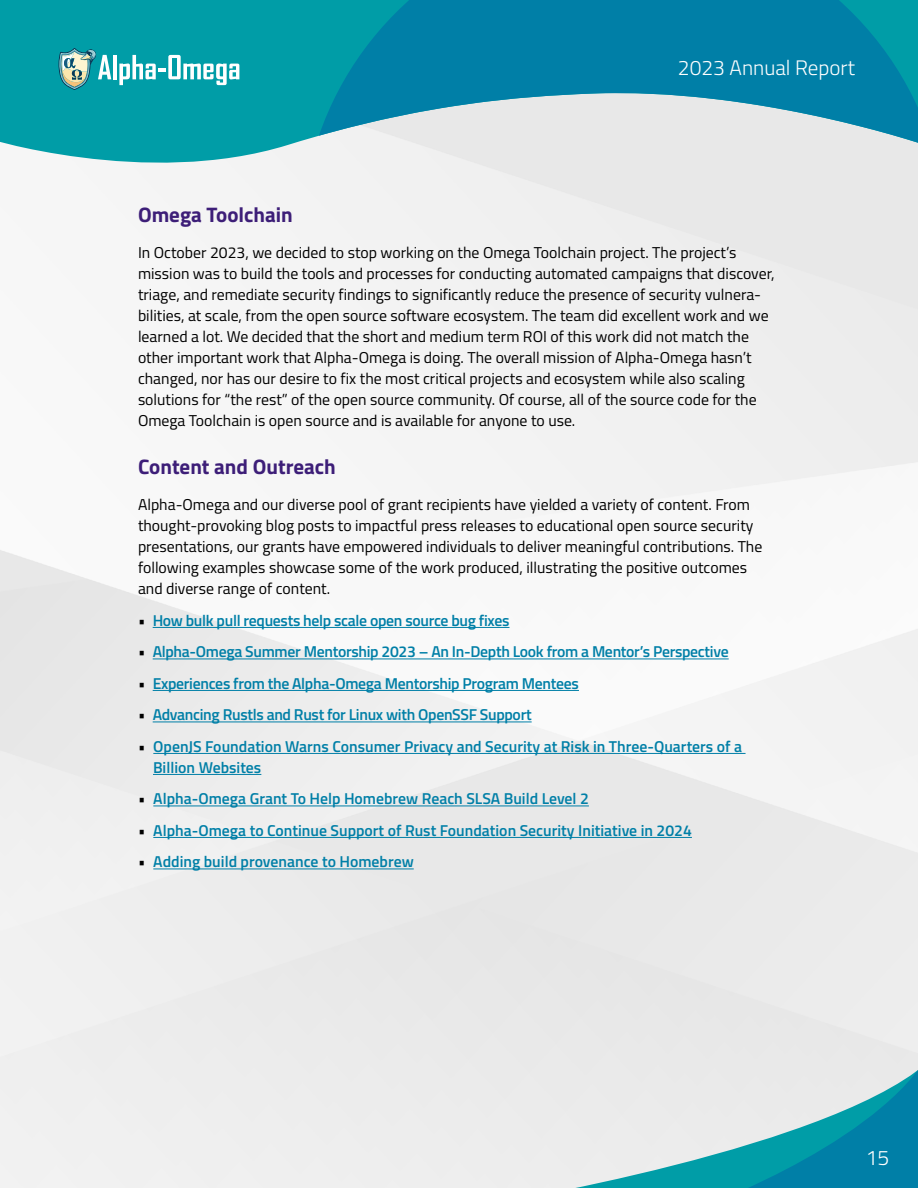
<style>
.page{position:relative;width:918px;height:1188px;background:#fff}
.page>*{position:absolute;margin:0;border:0;box-sizing:border-box;transform-origin:0 0}
.Heading_2{font:700 21px "Cairo";color:#3d1e78}
.t1{font:300 21px "Cairo";color:#fff}
.Body_First{font:15.75px/21px "Cairo";color:#000}
.t2{font:600 15.75px/21px "Cairo";letter-spacing:-.01em;color:#007fa7}
.s1{font-weight:400;color:#000}
</style>
<div class="page">
<img style="left:0;top:189px;width:918px;height:999px">
<svg style="left:0;top:0;width:918px;height:189px;fill:#009da7"></svg>
<svg style="left:319px;top:0;width:599px;height:147px;background:#3b9db7"></svg>
<svg style="left:58px;top:48px;width:53px;height:42px;background:#5faeac"></svg>
<hr style="left:113px;top:55px;width:4px;height:24px;background:#fff">
<svg style="left:119px;top:55px;width:120px;height:30px"></svg>
<hr style="left:153px;top:627px;width:356px;height:1px;background:#007fa7">
<hr style="left:153px;top:659px;width:576px;height:1px;background:#007fa7">
<hr style="left:153px;top:690px;width:426px;height:1px;background:#007fa7">
<hr style="left:153px;top:722px;width:379px;height:1px;background:#007fa7">
<hr style="left:153px;top:753px;width:593px;height:1px;background:#007fa7">
<hr style="left:153px;top:774px;width:108px;height:1px;background:#007fa7">
<hr style="left:153px;top:806px;width:436px;height:1px;background:#007fa7">
<hr style="left:153px;top:837px;width:539px;height:1px;background:#007fa7">
<hr style="left:153px;top:869px;width:261px;height:1px;background:#007fa7">
<div style="left:480px;top:1054px;width:225px;height:134px;background:#ebebeb"></div>
<svg style="left:705px;top:1041px;width:213px;height:147px;background:#7ebecb"></svg>
<h1 class="t1" style="left:678px;top:52px;width:179px">2023 Annual Report</h1>
<p class="Heading_2" style="left:138px;top:198px;width:156px">Omega Toolchain</p>
<p class="Body_First" style="left:138px;top:242px;width:638px">In October 2023, we decided to stop working on the Omega Toolchain project. The project’s mission was to build the tools and processes for conducting automated campaigns that discover, triage, and remediate security findings to significantly reduce the presence of security vulnera&shy;bilities, at scale, from the open source software ecosystem. The team did excellent work and we learned a lot. We decided that the short and medium term ROI of this work did not match the other important work that Alpha-Omega is doing. The overall mission of Alpha-Omega hasn’t changed, nor has our desire to fix the most critical projects and ecosystem while also scaling solutions for “the rest” of the open source community. Of course, all of the source code for the Omega Toolchain is open source and is available for anyone to use.</p>
<p class="Heading_2" style="left:138px;top:450px;width:199px">Content and Outreach</p>
<p class="Body_First" style="left:138px;top:494px;width:626px">Alpha-Omega and our diverse pool of grant recipients have yielded a variety of content. From thought-provoking blog posts to impactful press releases to educational open source security presentations, our grants have empowered individuals to deliver meaningful contributions. The following examples showcase some of the work produced, illustrating the positive outcomes and diverse range of content.</p>
<p class="t2" style="left:138px;top:610px;width:373px"><span class="s1">•</span> How bulk pull requests help scale open source bug fixes</p>
<p class="t2" style="left:138px;top:641px;width:592px"><span class="s1">•</span> Alpha-Omega Summer Mentorship 2023 – An In-Depth Look from a Mentor’s Perspective</p>
<p class="t2" style="left:138px;top:673px;width:442px"><span class="s1">•</span> Experiences from the Alpha-Omega Mentorship Program Mentees</p>
<p class="t2" style="left:138px;top:704px;width:395px"><span class="s1">•</span> Advancing Rustls and Rust for Linux with OpenSSF Support</p>
<p class="t2" style="left:153px;top:736px;width:591px;text-indent:-15px"><span class="s1">•</span> OpenJS Foundation Warns Consumer Privacy and Security at Risk in Three-Quarters of a<br>Billion Websites</p>
<p class="t2" style="left:138px;top:788px;width:452px"><span class="s1">•</span> Alpha-Omega Grant To Help Homebrew Reach SLSA Build Level 2</p>
<p class="t2" style="left:138px;top:820px;width:555px"><span class="s1">•</span> Alpha-Omega to Continue Support of Rust Foundation Security Initiative in 2024</p>
<p class="t2" style="left:138px;top:851px;width:277px"><span class="s1">•</span> Adding build provenance to Homebrew</p>
<h1 class="t1" style="left:866px;top:1142px;width:25px">15</h1>
</div>
